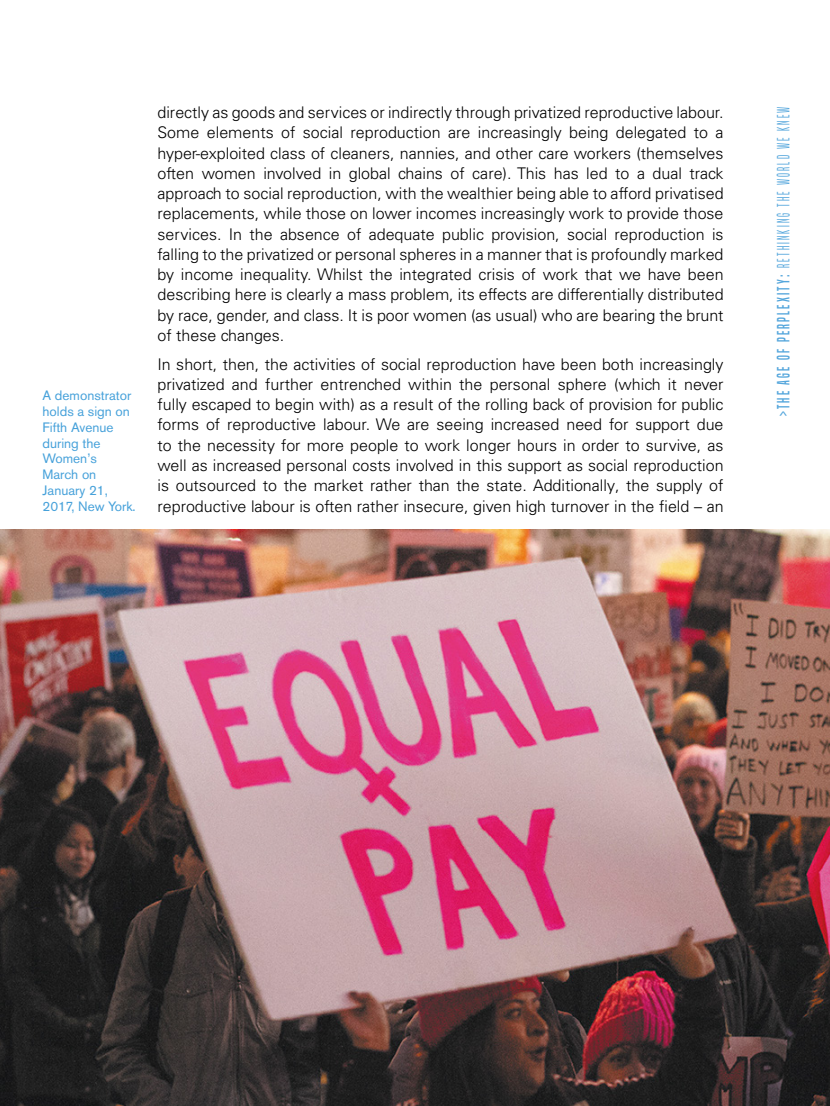
<style>
.page{position:relative;width:830px;height:1106px;background:#fff}
.page>*{position:absolute;margin:0;border:0;box-sizing:border-box;transform-origin:0 0}
.t1{font:16.5px "Built Titling Lt";letter-spacing:.15em;color:#54a6dc;scale:.88 1}
.t2{font:300 16.05px/20.2px "Univers Pro";color:#000;text-align:justify}
.t3{font:13.5px/15.8px "Akzidenz Grotesk BE";color:#46a1da}
.s1{font-family:"Built Titling Rg"}
</style>
<div class="page">
<img style="left:0;top:529px;width:829px;height:577px">
<p class="t3" style="left:43px;top:388px;width:95px">A demonstrator holds a sign on<br>Fifth Avenue during the<br>Women’s<br>March on<br>January 21,<br>2017, New York.</p>
<p class="t2" style="left:157px;top:102px;width:567px">directly as goods and services or indirectly through privatized reproductive labour.<br>Some elements of social reproduction are increasingly being delegated to a hyper-exploited class of cleaners, nannies, and other care workers (themselves often women involved in global chains of care). This has led to a dual track approach to social reproduction, with the wealthier being able to afford privatised replacements, while those on lower incomes increasingly work to provide those services. In the absence of adequate public provision, social reproduction is falling to the privatized or personal spheres in a manner that is profoundly marked by income inequality. Whilst the integrated crisis of work that we have been describing here is clearly a mass problem, its effects are differentially distributed by race, gender, and class. It is poor women (as usual) who are bearing the brunt of these changes.</p>
<p class="t2" style="left:157px;top:354px;width:567px">In short, then, the activities of social reproduction have been both increasingly privatized and further entrenched within the personal sphere (which it never fully escaped to begin with) as a result of the rolling back of provision for public forms of reproductive labour. We are seeing increased need for support due to the necessity for more people to work longer hours in order to survive, as well as increased personal costs involved in this support as social reproduction is outsourced to the market rather than the state. Additionally, the supply of reproductive labour is often rather insecure, given high turnover in the field – an</p>
<p class="t1" style="left:773px;top:416px;width:353px;rotate:-90deg"><span class="s1">&gt;THE AGE OF PERPLEXITY:</span> RETHINKING THE WORLD WE KNEW</p>
</div>
